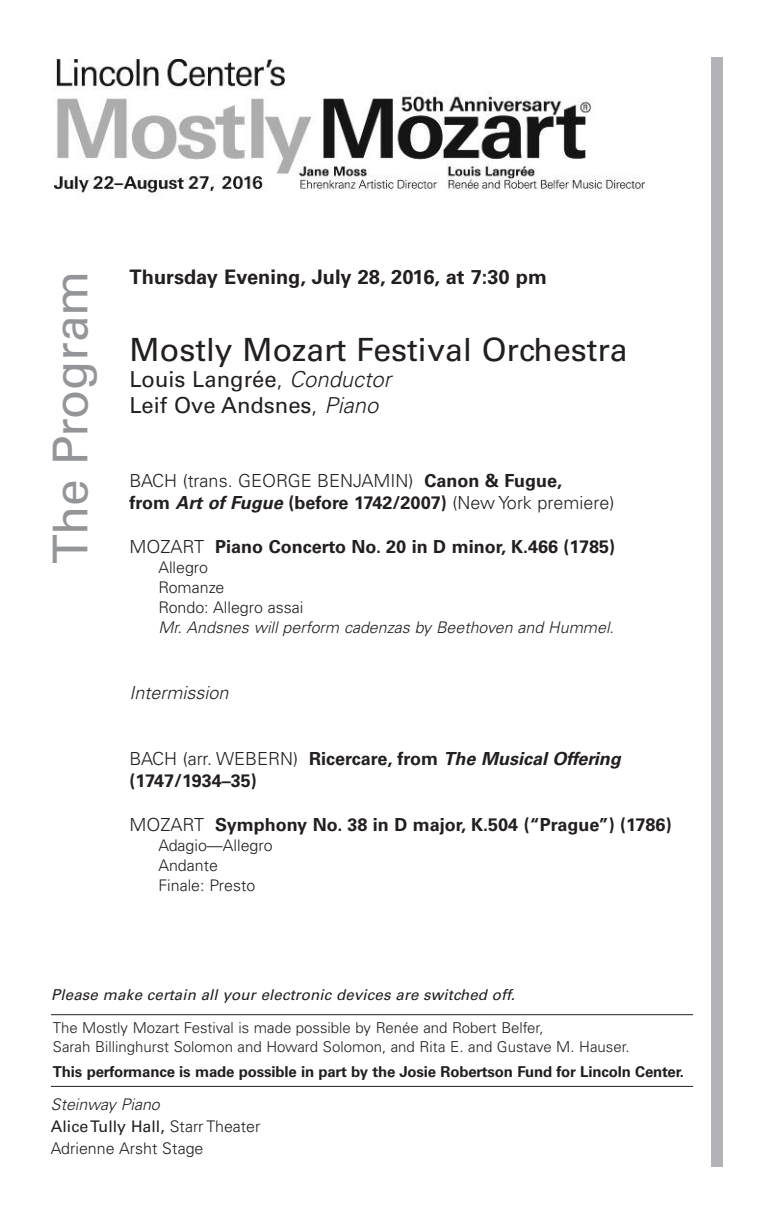
<style>
.page{position:relative;width:774px;height:1224px;background:#fff}
.page>*{position:absolute;margin:0;border:0;box-sizing:border-box;transform-origin:0 0}
.t1{font:48px "Univers";letter-spacing:-.005em;color:#939598}
.t2{font:32px "Univers";color:#231f20}
.t3{font:22px/26px "Univers";color:#231f20}
.t4{font:700 20px "Univers";color:#231f20}
.t5{font:700 18px/22px "Univers";color:#231f20}
.t6{font:300 18px/22px "Univers";color:#231f20}
.t7{font:italic 300 18px "Univers";color:#231f20}
.t8{font:300 16px/20px "Univers";color:#231f20}
.t9{font:italic 300 16px "Univers";color:#231f20}
.t10{font:300 15px/19px "Univers";color:#231f20}
.t11{font:700 15px "Univers";letter-spacing:-.01em;color:#231f20}
.t12{font:italic 15px "Univers";letter-spacing:.01em;color:#231f20}
.s1{font-weight:300}
.s2{font-weight:300;font-style:italic}
.s3{font-weight:700}
.s4{font-weight:700;font-style:italic}
.s5{font-style:italic}
.s6{font-weight:400}
</style>
<div class="page">
<img style="left:54px;top:60px;width:590px;height:135px">
<div style="left:712px;top:57px;width:11px;height:1110px;background:#b2b3b7"></div>
<hr style="left:51px;top:1014px;width:642px;height:1px;background:#231f20">
<hr style="left:51px;top:1086px;width:642px;height:1px;background:#231f20">
<h1 class="t1" style="left:53px;top:564px;width:295px;rotate:-90deg">The Program</h1>
<p class="t4" style="left:130px;top:269px;width:419px">Thursday Evening, July 28, 2016, at 7:30 pm</p>
<h2 class="t2" style="left:130px;top:338px;width:500px">Mostly Mozart Festival Orchestra</h2>
<p class="t3" style="left:130px;top:369px;width:263px">Louis Langrée<span class="s1">,</span> <span class="s2">Conductor<br></span>Leif Ove Andsnes<span class="s1">,</span> <span class="s2">Piano</span></p>
<p class="t6" style="left:130px;top:472px;width:486px">BACH (trans. GEORGE BENJAMIN) <span class="s3">Canon &amp; Fugue,<br>from</span> <span class="s4">Art of Fugue</span> <span class="s3">(before 1742/2007)</span> (New York premiere)</p>
<p class="t5" style="left:130px;top:538px;width:487px"><span class="s1">MOZART</span> Piano Concerto No. 20 in D minor, K.466 (1785)</p>
<p class="t8" style="left:158px;top:559px;width:147px">Allegro<br>Romanze<br>Rondo: Allegro assai</p>
<p class="t9" style="left:158px;top:622px;width:457px">Mr. Andsnes will perform cadenzas by Beethoven and Hummel.</p>
<p class="t7" style="left:130px;top:686px;width:101px">Intermission</p>
<p class="t5" style="left:130px;top:750px;width:493px"><span class="s1">BACH (arr. WEBERN)</span> Ricercare, from <span class="s5">The Musical Offering </span>(1747/1934–35)</p>
<p class="t5" style="left:130px;top:816px;width:544px"><span class="s1">MOZART</span> Symphony No. 38 in D major, K.504 (“Prague”) (1786)</p>
<p class="t8" style="left:158px;top:837px;width:116px">Adagio—Allegro<br>Andante<br>Finale: Presto</p>
<p class="t12" style="left:51px;top:989px;width:465px">Please make certain all your electronic devices are switched off.</p>
<p class="t10" style="left:53px;top:1020px;width:578px">The Mostly Mozart Festival is made possible by Renée and Robert Belfer,<br>Sarah Billinghurst Solomon and Howard Solomon, and Rita E. and Gustave M. Hauser.</p>
<p class="t11" style="left:53px;top:1066px;width:633px">This performance is made possible in part by the Josie Robertson Fund for Lincoln Center.</p>
<p class="t8" style="left:51px;top:1095px;width:211px;line-height:22px"><span class="s5">Steinway Piano<br></span><span class="s6">AliceTully Hall,</span> Starr Theater<br>Adrienne Arsht Stage</p>
</div>
